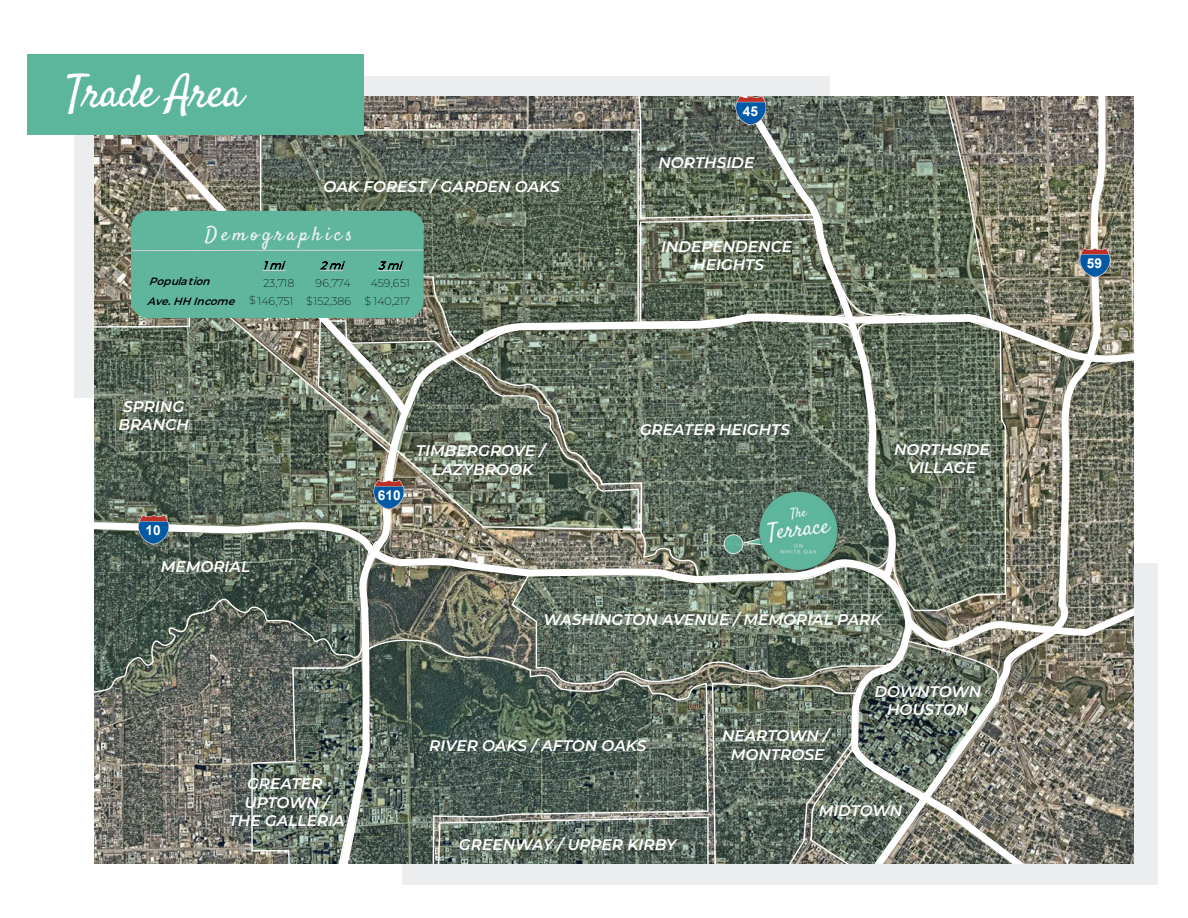
<style>
.page{position:relative;width:1188px;height:918px;background:#fff}
.page>*{position:absolute;margin:0;border:0;box-sizing:border-box;transform-origin:0 0}
.t1{font:45px "Satisfy";letter-spacing:-.025em;color:#fff}
.t2{font:19.65px "Satisfy";letter-spacing:.175em;color:#f1f1f2;scale:1.04 1}
.t3{font:italic 600 15.45px/18.5px "Montserrat";color:#fff;text-align:center}
.t4{font:700 13.65px "Arial";color:#fff}
.t5{font:200 11.25px/17.5px "Montserrat";letter-spacing:-.005em;color:#000;text-align:right}
.t6{font:italic 600 10.65px "Montserrat";color:#000}
.s1{font-weight:600;font-style:italic;font-size:10.65px}
</style>
<div class="page">
<div style="left:74px;top:76px;width:756px;height:321px;background:#ebedef"></div>
<div style="left:402px;top:564px;width:756px;height:321px;background:#ebedef"></div>
<svg style="left:412px;top:96px;width:25px;height:215px;background:#6c7264"></svg>
<svg style="left:94px;top:420px;width:238px;height:95px;background:#596758"></svg>
<svg style="left:94px;top:96px;width:318px;height:324px;background:#727668"></svg>
<img style="left:332px;top:311px;width:105px;height:553px">
<svg style="left:374px;top:480px;width:30px;height:29px"></svg>
<svg style="left:94px;top:515px;width:277px;height:349px;background:#687067"></svg>
<div style="left:131px;top:211px;width:293px;height:107px;background:#5fb69c;border-radius:17px"></div>
<svg style="left:131px;top:249px;width:293px;height:2px"></svg>
<svg style="left:320px;top:261px;width:25px;height:10px"></svg>
<svg style="left:377px;top:261px;width:26px;height:10px"></svg>
<svg style="left:262px;top:261px;width:24px;height:10px"></svg>
<img style="left:437px;top:96px;width:697px;height:768px">
<img style="left:751px;top:483px;width:96px;height:96px">
<div style="left:27px;top:54px;width:337px;height:81px;background:#5bb69c"></div>
<h1 class="t1" style="left:66px;top:64px;width:179px">Trade Area</h1>
<p class="t3" style="left:324px;top:177px;width:238px">OAK FOREST / GARDEN OAKS</p>
<p class="t2" style="left:205px;top:222px;width:144px">Demographics</p>
<p class="t6" style="left:149px;top:273px;width:67px">Population</p>
<p class="t5" style="left:263px;top:274px;width:33px">23,718</p>
<p class="t5" style="left:315px;top:274px;width:37px">96,774</p>
<p class="t5" style="left:147px;top:274px;width:264px">459,651<br><span class="s1">Ave.HHIncome</span> $146,751 $152,386 $ 140,217</p>
<p class="t4" style="left:743px;top:101px;width:17px">45</p>
<p class="t3" style="left:658px;top:152px;width:97px">NORTHSIDE</p>
<p class="t3" style="left:661px;top:237px;width:133px">INDEPENDENCE<br>HEIGHTS</p>
<p class="t3" style="left:118px;top:397px;width:72px">SPRING<br>BRANCH</p>
<p class="t4" style="left:145px;top:521px;width:17px">10</p>
<p class="t3" style="left:161px;top:556px;width:91px">MEMORIAL</p>
<p class="t4" style="left:378px;top:486px;width:24px">610</p>
<p class="t3" style="left:416px;top:441px;width:131px">TIMBERGROVE /<br>LAZYBROOK</p>
<p class="t3" style="left:640px;top:420px;width:152px">GREATER HEIGHTS</p>
<p class="t3" style="left:894px;top:439px;width:97px">NORTHSIDE<br>VILLAGE</p>
<p class="t3" style="left:543px;top:610px;width:340px">WASHINGTON AVENUE / MEMORIAL PARK</p>
<p class="t3" style="left:229px;top:774px;width:118px">GREATER<br>UPTOWN /<br>THE GALLERIA</p>
<p class="t3" style="left:429px;top:735px;width:219px">RIVER OAKS / AFTON OAKS</p>
<p class="t3" style="left:459px;top:834px;width:219px">GREENWAY / UPPER KIRBY</p>
<p class="t3" style="left:722px;top:726px;width:108px">NEARTOWN /<br>MONTROSE</p>
<p class="t3" style="left:874px;top:681px;width:108px">DOWNTOWN<br>HOUSTON</p>
<p class="t3" style="left:819px;top:801px;width:85px">MIDTOWN</p>
<p class="t4" style="left:1087px;top:254px;width:17px">59</p>
</div>
